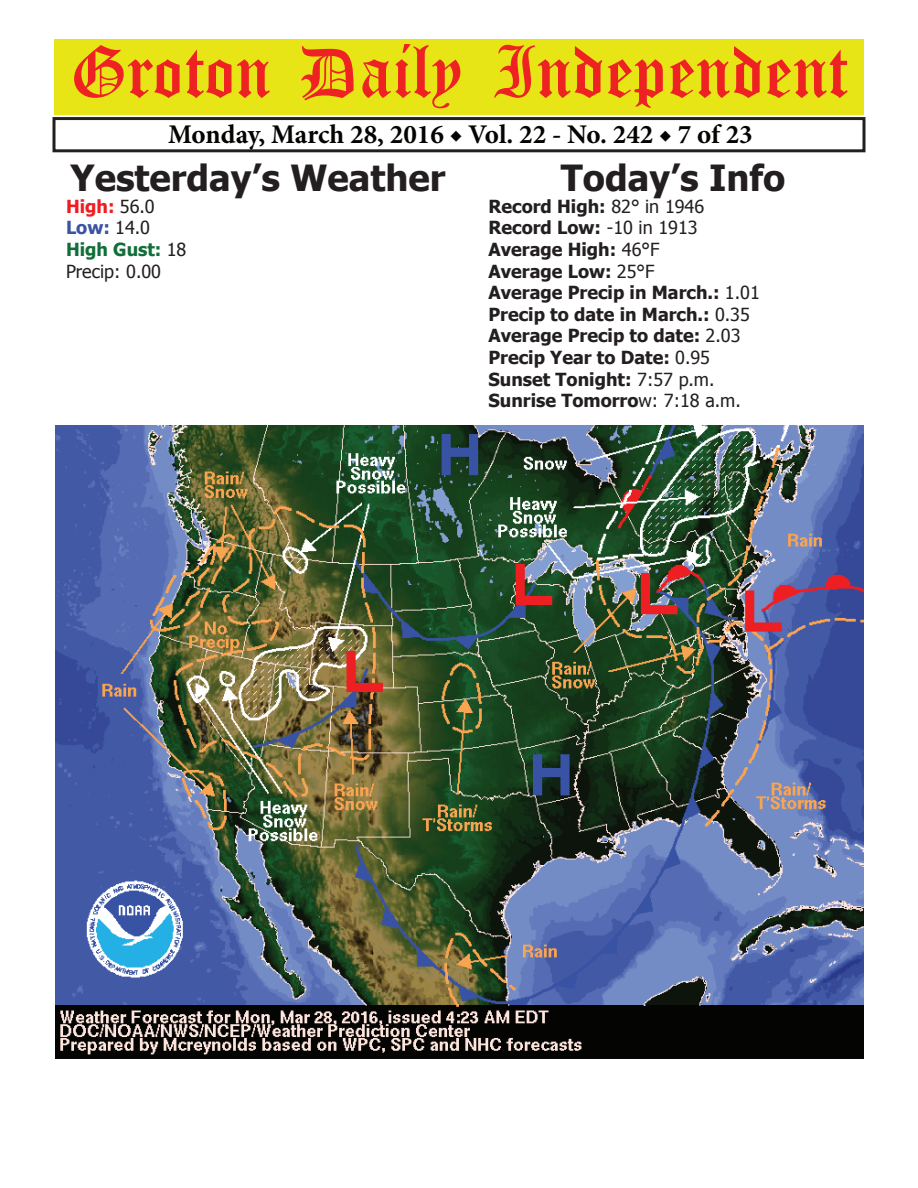
<style>
.page{position:relative;width:918px;height:1188px;background:#fff}
.page>*{position:absolute;margin:0;border:0;box-sizing:border-box;transform-origin:0 0}
.t1{font:54px "Old English Five";color:#ee2123}
.t2{font:700 36px "Tahoma";color:#231f20}
.t3{font:700 27px "Minion Pro";color:#040503}
.t4{font:700 18px/21.6px "Tahoma";color:#231f20}
.t5{font:18px/21.6px "Tahoma";color:#231f20}
.s1{font-weight:700;color:#ee1d23}
.s2{font-weight:700;color:#3a53a3}
.s3{font-weight:700;color:#106e38}
.s4{font-weight:400}
</style>
<div class="page">
<div style="left:52px;top:117px;width:814px;height:35px;border:3px solid #231f20"></div>
<div style="left:54px;top:40px;width:810px;height:75px;background:#e7e515"></div>
<img style="left:56px;top:426px;width:808px;height:632px">
<h1 class="t1" style="left:70px;top:47px;width:779px">Groton Daily Independent</h1>
<h3 class="t3" style="left:168px;top:116px;width:586px">Monday, March 28, 2016 ◆ Vol. 22 - No. 242 ◆ 7 of 23</h3>
<h2 class="t2" style="left:71px;top:153px;width:376px">Yesterday’s Weather</h2>
<p class="t5" style="left:66px;top:195px;width:122px"><span class="s1">High:</span> 56.0<br><span class="s2">Low:</span> 14.0<br><span class="s3">High Gust:</span> 18<br>Precip: 0.00</p>
<h2 class="t2" style="left:561px;top:153px;width:226px">Today’s Info</h2>
<p class="t4" style="left:488px;top:194px;width:273px">Record High: <span class="s4">82° in 1946<br></span>Record Low: <span class="s4">-10 in 1913<br></span>Average High: <span class="s4">46°F<br></span>Average Low: <span class="s4">25°F<br></span>Average Precip in March.: <span class="s4">1.01<br></span>Precip to date in March.: <span class="s4">0.35<br></span>Average Precip to date: <span class="s4">2.03<br></span>Precip Year to Date: <span class="s4">0.95<br></span>Sunset Tonight: <span class="s4">7:57 p.m.<br></span>Sunrise Tomorro<span class="s4">w: 7:18 a.m.</span></p>
</div>
